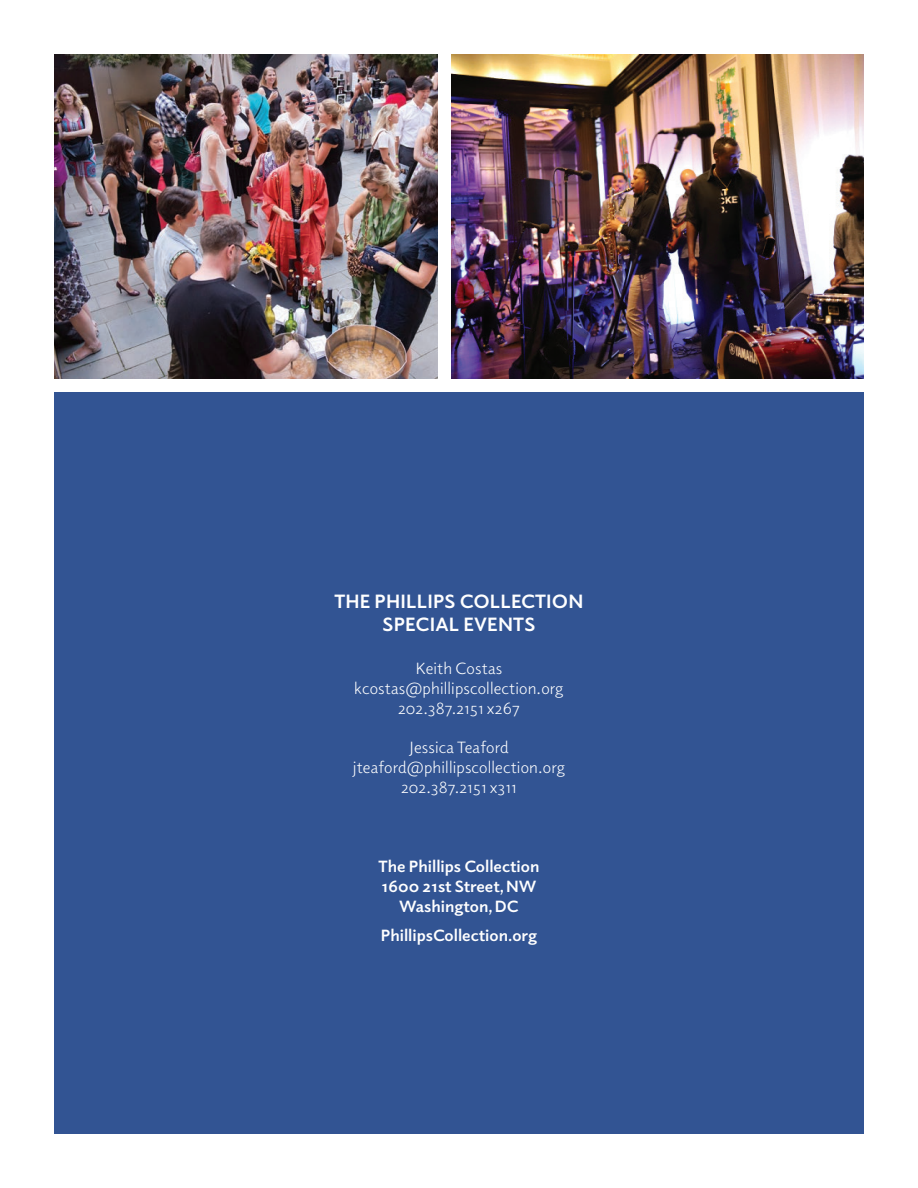
<style>
.page{position:relative;width:918px;height:1188px;background:#fff}
.page>*{position:absolute;margin:0;border:0;box-sizing:border-box;transform-origin:0 0}
.t1{font:700 19.5px/23.4px "Elido";letter-spacing:.01em;color:#fff;text-align:center}
.t2{font:16.5px/19.8px "Elido";letter-spacing:.01em;color:#fff;text-align:center}
.t3{font:700 16.5px/19.8px "Elido";color:#fff;text-align:center}
</style>
<div class="page">
<div style="left:54px;top:393px;width:810px;height:741px;background:#325493"></div>
<img style="left:54px;top:54px;width:384px;height:325px">
<img style="left:452px;top:54px;width:412px;height:325px">
<p class="t1" style="left:334px;top:588px;width:251px">THE PHILLIPS COLLECTION<br>SPECIAL EVENTS</p>
<p class="t2" style="left:354px;top:658px;width:211px">Keith Costas kcostas@phillipscollection.org<br>202.387.2151 x267</p>
<p class="t2" style="left:353px;top:737px;width:214px">Jessica Teaford jteaford@phillipscollection.org<br>202.387.2151 x311</p>
<p class="t3" style="left:379px;top:856px;width:162px">The Phillips Collection<br>1600 21st Street, NW<br>Washington, DC</p>
<p class="t3" style="left:381px;top:924px;width:158px">PhillipsCollection.org</p>
</div>
